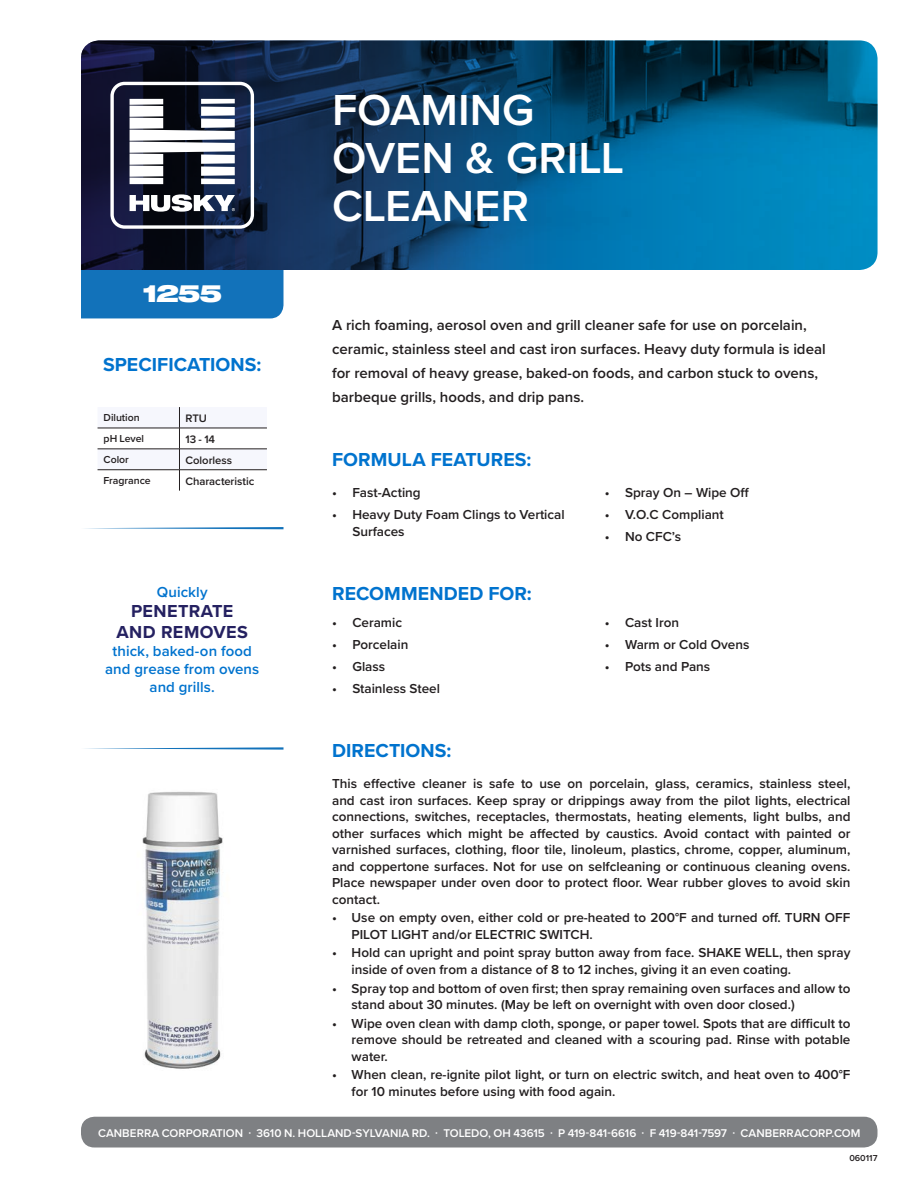
<style>
.page{position:relative;width:918px;height:1188px;background:#fff}
.page>*{position:absolute;margin:0;border:0;box-sizing:border-box;transform-origin:0 0}
.product_name{font:600 45px "Proxima Nova";color:#fff}
.t1{font:900 expanded 24px "Helvetica Neue";color:#fff}
.subhead{font:700 19.5px "Proxima Nova";letter-spacing:.005em;color:#0073ce}
.t2{font:700 18px "Proxima Nova";letter-spacing:.025em;color:#252161}
.body_copy{font:600 15px/24px "Proxima Nova";color:#231f20}
.t3{font:600 15px/18px "Proxima Nova";letter-spacing:.005em;color:#0073ce;text-align:center}
.t4{font:600 13.5px/16.5px "Proxima Nova";color:#231f20}
.t5{font:600 11.7px "Proxima Nova";color:#fff}
.t6{font:600 11.25px "Proxima Nova";letter-spacing:-.005em;color:#231f20}
.t7{font:600 10.5px "Proxima Nova";color:#231f20}
.t8{font:600 9px "Proxima Nova";color:#231f20}
</style>
<div class="page">
<svg style="left:81px;top:40px;width:797px;height:230px;background:#094c75"></svg>
<svg style="left:110px;top:82px;width:144px;height:147px"></svg>
<div style="left:81px;top:270px;width:203px;height:48px;background:#1272ba"></div>
<div style="left:81px;top:1117px;width:797px;height:31px;background:#7e8083;border-radius:14px"></div>
<svg style="left:98px;top:407px;width:169px;height:84px"></svg>
<svg style="left:85px;top:747px;width:199px;height:3px"></svg>
<svg style="left:85px;top:527px;width:199px;height:2px"></svg>
<img style="left:142px;top:792px;width:81px;height:277px">
<p class="t1" style="left:142px;top:278px;width:81px">1255</p>
<p class="subhead" style="left:103px;top:350px;width:160px">SPECIFICATIONS:</p>
<p class="t7" style="left:104px;top:410px;width:38px">Dilution</p>
<p class="t6" style="left:185px;top:410px;width:23px">RTU</p>
<p class="t7" style="left:104px;top:431px;width:42px">pH Level</p>
<p class="t6" style="left:185px;top:431px;width:31px">13 - 14</p>
<p class="t7" style="left:104px;top:452px;width:27px">Color</p>
<p class="t6" style="left:185px;top:452px;width:48px">Colorless</p>
<p class="t7" style="left:104px;top:473px;width:49px">Fragrance</p>
<p class="t6" style="left:185px;top:472px;width:70px">Characteristic</p>
<p class="t3" style="left:157px;top:583px;width:52px">Quickly</p>
<p class="t2" style="left:131px;top:598px;width:104px">PENETRATE</p>
<p class="t2" style="left:116px;top:618px;width:133px">AND REMOVES</p>
<p class="t3" style="left:105px;top:641px;width:156px">thick, baked-on food and grease from ovens</p>
<p class="t3" style="left:150px;top:677px;width:67px">and grills.</p>
<p class="product_name" style="left:332px;top:76px;width:204px">FOAMING</p>
<p class="product_name" style="left:332px;top:124px;width:294px">OVEN &amp; GRILL</p>
<p class="product_name" style="left:332px;top:172px;width:198px">CLEANER</p>
<p class="body_copy" style="left:332px;top:313px;width:495px">A rich foaming, aerosol oven and grill cleaner safe for use on porcelain, ceramic, stainless steel and cast iron surfaces. Heavy duty formula is ideal for removal of heavy grease, baked-on foods, and carbon stuck to ovens, barbeque grills, hoods, and drip pans.</p>
<p class="subhead" style="left:332px;top:445px;width:201px">FORMULA FEATURES:</p>
<p class="t4" style="left:332px;top:484px;width:90px">• Fast-Acting</p>
<p class="t4" style="left:352px;top:506px;width:214px;text-indent:-20px">• Heavy Duty Foam Clings to Vertical<br>Surfaces</p>
<p class="subhead" style="left:332px;top:579px;width:201px">RECOMMENDED FOR:</p>
<p class="t4" style="left:332px;top:614px;width:72px">• Ceramic</p>
<p class="t4" style="left:332px;top:636px;width:78px">• Porcelain</p>
<p class="t4" style="left:332px;top:658px;width:55px">• Glass</p>
<p class="t4" style="left:332px;top:680px;width:109px">• Stainless Steel</p>
<p class="subhead" style="left:332px;top:736px;width:121px">DIRECTIONS:</p>
<p class="t4" style="left:605px;top:484px;width:146px">• Spray On – Wipe Off</p>
<p class="t4" style="left:605px;top:506px;width:121px">• V.O.C Compliant</p>
<p class="t4" style="left:605px;top:528px;width:78px">• No CFC’s</p>
<p class="t4" style="left:605px;top:614px;width:76px">• Cast Iron</p>
<p class="t4" style="left:605px;top:636px;width:146px">• Warm or Cold Ovens</p>
<p class="t4" style="left:605px;top:658px;width:107px">• Pots and Pans</p>
<p class="t4" style="left:332px;top:775px;width:520px;text-align:justify">This effective cleaner is safe to use on porcelain, glass, ceramics, stainless steel, and cast iron surfaces. Keep spray or drippings away from the pilot lights, electrical connections, switches, receptacles, thermostats, heating elements, light bulbs, and other surfaces which might be affected by caustics. Avoid contact with painted or varnished surfaces, clothing, floor tile, linoleum, plastics, chrome, copper, aluminum, and coppertone surfaces. Not for use on selfcleaning or continuous cleaning ovens.<br>Place newspaper under oven door to protect floor. Wear rubber gloves to avoid skin contact.</p>
<p class="t4" style="left:352px;top:909px;width:500px;text-indent:-19px">• Use on empty oven, either cold or pre-heated to 200°F and turned off. TURN OFF<br>PILOT LIGHT and/or ELECTRIC SWITCH.</p>
<p class="t4" style="left:352px;top:944px;width:500px;text-indent:-19px">• Hold can upright and point spray button away from face. SHAKE WELL, then spray inside of oven from a distance of 8 to 12 inches, giving it an even coating.</p>
<p class="t4" style="left:352px;top:979px;width:500px;text-indent:-19px">• Spray top and bottom of oven first; then spray remaining oven surfaces and allow to stand about 30 minutes. (May be left on overnight with oven door closed.)</p>
<p class="t4" style="left:352px;top:1015px;width:500px;text-align:justify;text-indent:-19px">• Wipe oven clean with damp cloth, sponge, or paper towel. Spots that are difficult to remove should be retreated and cleaned with a scouring pad. Rinse with potable water.</p>
<p class="t4" style="left:352px;top:1066px;width:500px;text-indent:-19px">• When clean, re-ignite pilot light, or turn on electric switch, and heat oven to 400°F for 10 minutes before using with food again.</p>
<p class="t5" style="left:98px;top:1124px;width:764px">CANBERRA CORPORATION · 3610 N. HOLLAND-SYLVANIA RD. · TOLEDO, OH 43615 · P 419-841-6616 · F 419-841-7597 · CANBERRACORP.COM</p>
<p class="t8" style="left:849px;top:1151px;width:30px">060117</p>
</div>
